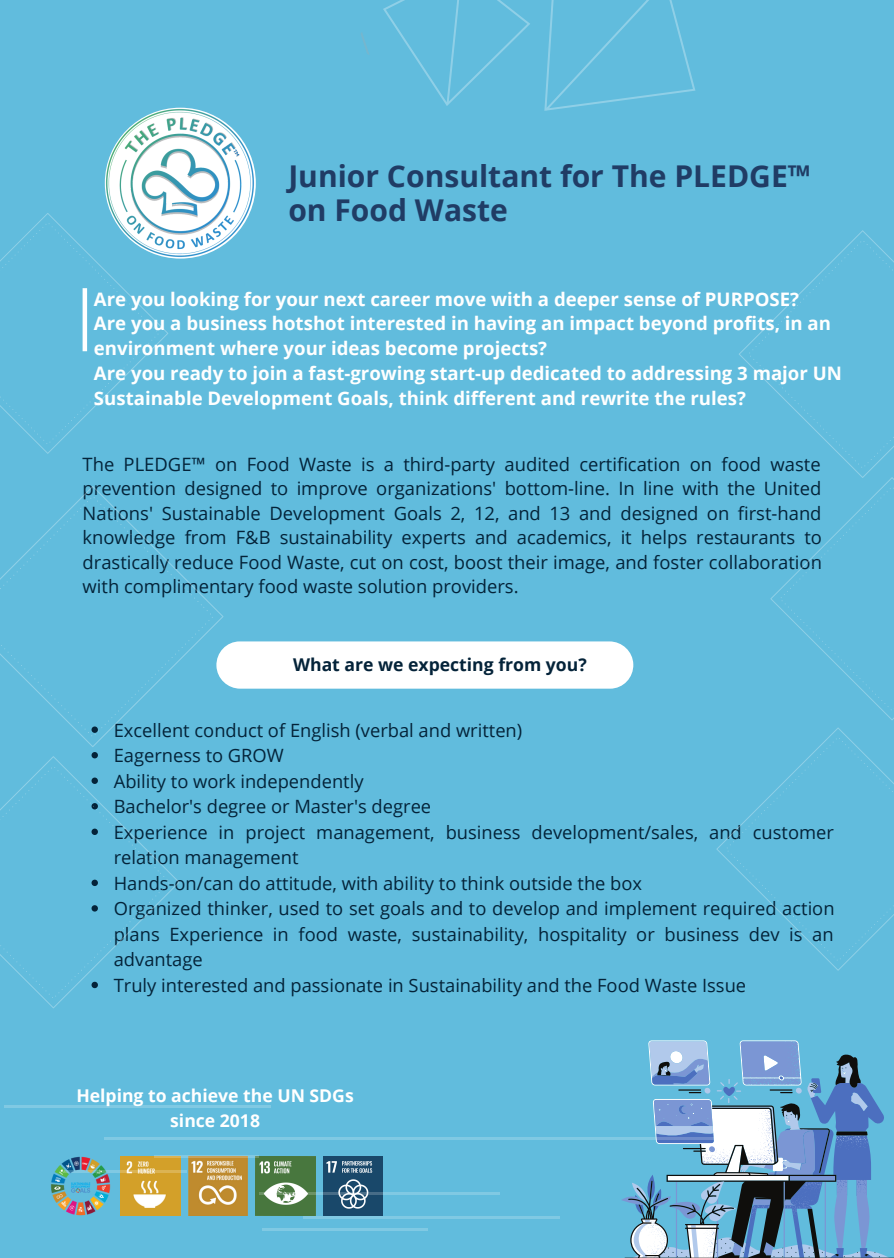
<style>
.page{position:relative;width:894px;height:1258px;background:#fff}
.page>*{position:absolute;margin:0;border:0;box-sizing:border-box;transform-origin:0 0}
.t1{font:700 30px/33.9px "Open Sans";color:#203c65}
.t2{font:700 18.6px/24.9px "Open Sans";color:#fff}
.t3{font:18.3px/24.6px "Open Sans";color:#042339;text-align:justify}
.t4{font:700 17.7px/24.3px "Open Sans";color:#fff;text-align:center}
.t5{font:700 17.7px "Open Sans";color:#042339}
</style>
<div class="page">
<div style="left:0;top:0;width:893px;height:1258px;background:#61bcdd"></div>
<svg style="left:648px;top:1041px;width:152px;height:13px"></svg>
<svg style="left:624px;top:1054px;width:269px;height:204px"></svg>
<img style="left:323px;top:1156px;width:60px;height:60px">
<img style="left:256px;top:1156px;width:59px;height:60px">
<img style="left:188px;top:1158px;width:60px;height:58px">
<img style="left:121px;top:1156px;width:59px;height:60px">
<img style="left:50px;top:1156px;width:62px;height:60px">
<div style="left:216px;top:641px;width:417px;height:48px;background:#fff;border-radius:23px"></div>
<img style="left:105px;top:108px;width:151px;height:151px">
<svg style="left:91px;top:752px;width:7px;height:4px"></svg>
<svg style="left:361px;top:0;width:115px;height:106px"></svg>
<svg style="left:476px;top:0;width:220px;height:111px"></svg>
<svg style="left:0;top:486px;width:223px;height:261px"></svg>
<svg style="left:0;top:756px;width:179px;height:252px"></svg>
<svg style="left:716px;top:727px;width:177px;height:244px"></svg>
<hr style="left:4px;top:1105px;width:267px;height:2px;background:#fff">
<hr style="left:154px;top:1155px;width:105px;height:3px;background:#fff">
<hr style="left:65px;top:1171px;width:122px;height:2px;background:#fff">
<hr style="left:259px;top:1192px;width:240px;height:2px;background:#fff">
<hr style="left:303px;top:1216px;width:257px;height:2px;background:#fff">
<hr style="left:262px;top:1228px;width:166px;height:3px;background:#fff">
<hr style="left:104px;top:1137px;width:628px;height:2px;background:#fff">
<svg style="left:739px;top:230px;width:154px;height:490px"></svg>
<svg style="left:0;top:213px;width:168px;height:241px"></svg>
<p class="t1" style="left:288px;top:158px;width:523px">Junior Consultant for The PLEDGE™ on Food Waste</p>
<p class="t2" style="left:94px;top:286px;width:706px">Are you looking for your next career move with a deeper sense of PURPOSE?</p>
<p class="t2" style="left:94px;top:311px;width:738px">Are you a business hotshot interested in having an impact beyond profits, in an environment where your ideas become projects?</p>
<p class="t2" style="left:94px;top:360px;width:749px">Are you ready to join a fast-growing start-up dedicated to addressing 3 major UN<br>Sustainable Development Goals, think different and rewrite the rules?</p>
<p class="t3" style="left:83px;top:451px;width:740px">The PLEDGE™ on Food Waste is a third-party audited certification on food waste prevention designed to improve organizations' bottom-line. In line with the United Nations' Sustainable Development Goals 2, 12, and 13 and designed on first-hand knowledge from F&amp;B sustainability experts and academics, it helps restaurants to drastically reduce Food Waste, cut on cost, boost their image, and foster collaboration with complimentary food waste solution providers.</p>
<p class="t5" style="left:293px;top:652px;width:295px">What are we expecting from you?</p>
<p class="t3" style="left:114px;top:717px;width:410px">Excellent conduct of English (verbal and written)</p>
<p class="t3" style="left:114px;top:743px;width:171px">Eagerness to GROW</p>
<p class="t3" style="left:114px;top:768px;width:251px">Ability to work independently</p>
<p class="t3" style="left:114px;top:794px;width:319px">Bachelor's degree or Master's degree</p>
<p class="t3" style="left:114px;top:819px;width:721px;line-height:25.5px">Experience in project management, business development/sales, and customer relation management</p>
<p class="t3" style="left:114px;top:870px;width:529px">Hands-on/can do attitude, with ability to think outside the box</p>
<p class="t3" style="left:114px;top:895px;width:722px;line-height:25.5px">Organized thinker, used to set goals and to develop and implement required action plans Experience in food waste, sustainability, hospitality or business dev is an advantage</p>
<p class="t3" style="left:114px;top:972px;width:633px">Truly interested and passionate in Sustainability and the Food Waste Issue</p>
<p class="t4" style="left:76px;top:1083px;width:279px">Helping to achieve the UN SDGs since 2018</p>
</div>
